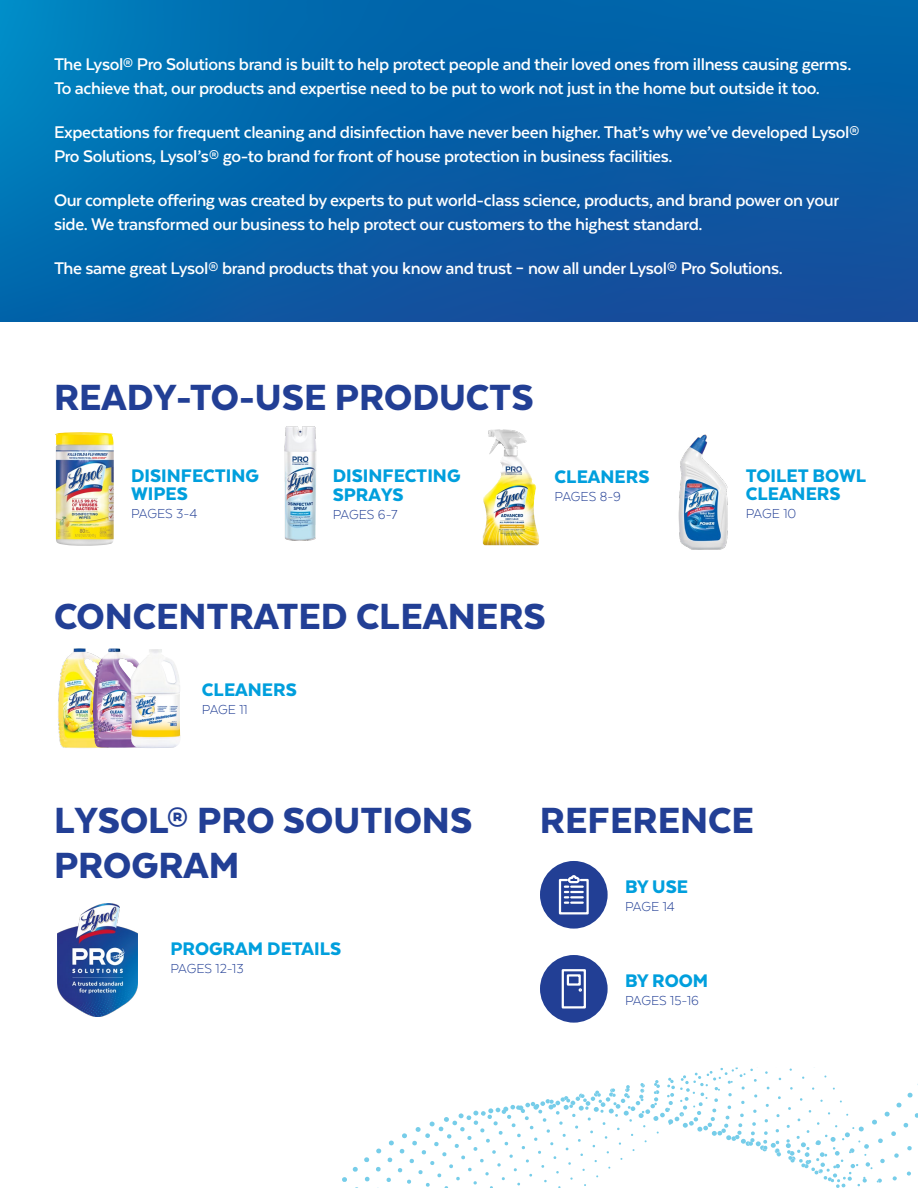
<style>
.page{position:relative;width:918px;height:1188px;background:#fff}
.page>*{position:absolute;margin:0;border:0;box-sizing:border-box;transform-origin:0 0}
.t1{font:900 42px/45px "Texta";color:#223f95}
.t2{font:900 21px/18px "Texta";color:#009fdd}
.t3{font:700 19.5px/24px "Texta";letter-spacing:-.02em;color:#fff}
.t4{font:300 15px "Texta";color:#223f95}
</style>
<div class="page">
<img style="left:55px;top:432px;width:59px;height:114px">
<svg style="left:0;top:0;width:918px;height:322px;background:#0660a7"></svg>
<img style="left:284px;top:426px;width:33px;height:115px">
<img style="left:482px;top:430px;width:57px;height:115px">
<img style="left:678px;top:434px;width:50px;height:116px">
<svg style="left:342px;top:1067px;width:576px;height:121px"></svg>
<div style="left:540px;top:861px;width:68px;height:68px;background:#223f95;border-radius:50%"></div>
<svg style="left:558px;top:875px;width:31px;height:40px"></svg>
<div style="left:540px;top:955px;width:68px;height:68px;background:#223f95;border-radius:50%"></div>
<svg style="left:561px;top:969px;width:25px;height:40px"></svg>
<img style="left:58px;top:648px;width:62px;height:100px">
<img style="left:93px;top:649px;width:37px;height:99px">
<img style="left:130px;top:649px;width:51px;height:99px">
<img style="left:57px;top:904px;width:80px;height:113px">
<p class="t3" style="left:54px;top:52px;width:799px">The Lysol® Pro Solutions brand is built to help protect people and their loved ones from illness causing germs.<br>To achieve that, our products and expertise need to be put to work not just in the home but outside it too.</p>
<p class="t3" style="left:54px;top:120px;width:807px">Expectations for frequent cleaning and disinfection have never been higher. That’s why we’ve developed Lysol®<br>Pro Solutions, Lysol’s® go-to brand for front of house protection in business facilities.</p>
<p class="t3" style="left:54px;top:188px;width:787px">Our complete offering was created by experts to put world-class science, products, and brand power on your side. We transformed our business to help protect our customers to the highest standard.</p>
<p class="t3" style="left:54px;top:256px;width:730px">The same great Lysol® brand products that you know and trust – now all under Lysol® Pro Solutions.</p>
<h1 class="t1" style="left:54px;top:375px;width:481px">READY-TO-USE PRODUCTS</h1>
<p class="t2" style="left:131px;top:466px;width:129px">DISINFECTING<br>WIPES</p>
<p class="t4" style="left:131px;top:506px;width:68px">PAGES 3-4</p>
<p class="t2" style="left:333px;top:466px;width:129px;line-height:19.5px">DISINFECTING<br>SPRAYS</p>
<p class="t4" style="left:333px;top:507px;width:66px">PAGES 6-7</p>
<p class="t2" style="left:555px;top:468px;width:96px">CLEANERS</p>
<p class="t4" style="left:555px;top:489px;width:68px">PAGES 8-9</p>
<h1 class="t1" style="left:54px;top:594px;width:493px">CONCENTRATED CLEANERS</h1>
<p class="t2" style="left:202px;top:680px;width:96px">CLEANERS</p>
<p class="t4" style="left:202px;top:701px;width:47px">PAGE 11</p>
<p class="t2" style="left:746px;top:466px;width:122px">TOILET BOWL<br>CLEANERS</p>
<p class="t4" style="left:746px;top:506px;width:52px">PAGE 10</p>
<h1 class="t1" style="left:54px;top:798px;width:420px">LYSOL® PRO SOUTIONS<br>PROGRAM</h1>
<p class="t2" style="left:170px;top:940px;width:173px">PROGRAM DETAILS</p>
<p class="t4" style="left:170px;top:961px;width:75px">PAGES 12-13</p>
<h1 class="t1" style="left:540px;top:798px;width:215px">REFERENCE</h1>
<p class="t2" style="left:625px;top:878px;width:64px">BY USE</p>
<p class="t4" style="left:625px;top:899px;width:51px">PAGE 14</p>
<p class="t2" style="left:625px;top:972px;width:85px">BY ROOM</p>
<p class="t4" style="left:625px;top:993px;width:75px">PAGES 15-16</p>
</div>
